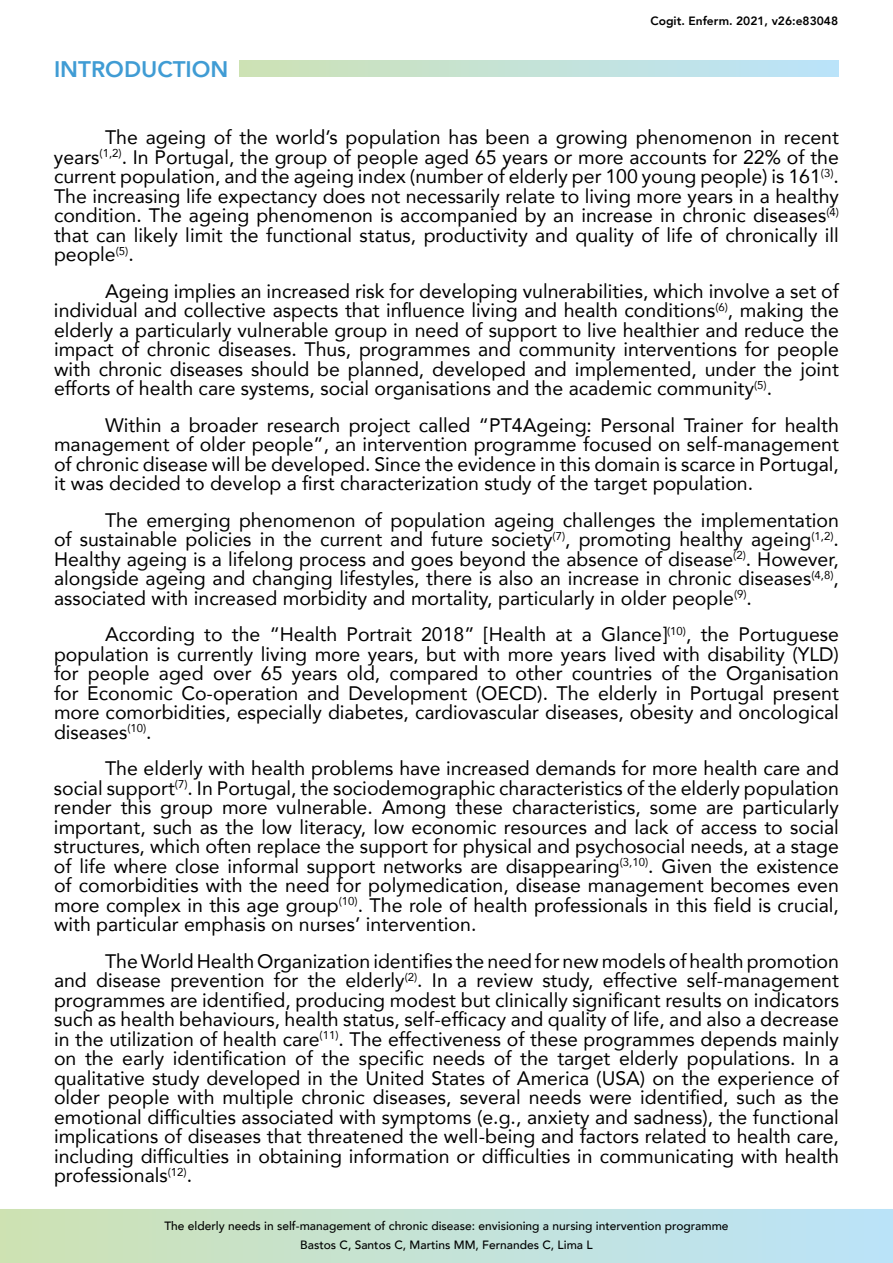
<style>
.page{position:relative;width:893px;height:1263px;background:#fff}
.page>*{position:absolute;margin:0;border:0;box-sizing:border-box;transform-origin:0 0}
.t1{font:800 22.5px "Avenir";color:#409cd4}
.t2{font:19.5px/19.5px "Avenir";color:#000;text-align:justify}
.t3{font:500 12px/18.6px "Avenir";color:#000;text-align:center}
.t4{font:800 12px "Avenir";color:#000}
</style>
<div class="page">
<div style="left:240px;top:60px;width:599px;height:17px;background:linear-gradient(to right,#cee2b5,#bae3fb)"></div>
<svg style="left:0;top:1209px;width:893px;height:54px;background:#c4e2d6"></svg>
<p class="t1" style="left:54px;top:51px;width:176px">INTRODUCTION</p>
<p class="t4" style="left:650px;top:12px;width:189px">Cogit. Enferm. 2021, v26:e83048</p>
<p class="t2" style="left:54px;top:127px;width:786px;text-indent:51px">The ageing of the world’s population has been a growing phenomenon in recent years<sup>(1,2)</sup>. In Portugal, the group of people aged 65 years or more accounts for 22% of the current population, and the ageing index (number of elderly per 100 young people) is 161<sup>(3)</sup>.<br>The increasing life expectancy does not necessarily relate to living more years in a healthy condition. The ageing phenomenon is accompanied by an increase in chronic diseases<sup>(4) </sup>that can likely limit the functional status, productivity and quality of life of chronically ill people<sup>(5)</sup>.</p>
<p class="t2" style="left:54px;top:281px;width:786px;text-indent:51px">Ageing implies an increased risk for developing vulnerabilities, which involve a set of individual and collective aspects that influence living and health conditions<sup>(6)</sup>, making the elderly a particularly vulnerable group in need of support to live healthier and reduce the impact of chronic diseases. Thus, programmes and community interventions for people with chronic diseases should be planned, developed and implemented, under the joint efforts of health care systems, social organisations and the academic community<sup>(5)</sup>.</p>
<p class="t2" style="left:54px;top:415px;width:786px;text-indent:51px">Within a broader research project called “PT4Ageing: Personal Trainer for health management of older people”, an intervention programme focused on self-management of chronic disease will be developed. Since the evidence in this domain is scarce in Portugal, it was decided to develop a first characterization study of the target population.</p>
<p class="t2" style="left:54px;top:510px;width:786px;text-indent:51px">The emerging phenomenon of population ageing challenges the implementation of sustainable policies in the current and future society<sup>(7)</sup>, promoting healthy ageing<sup>(1,2)</sup>.<br>Healthy ageing is a lifelong process and goes beyond the absence of disease<sup>(2)</sup>. However, alongside ageing and changing lifestyles, there is also an increase in chronic diseases<sup>(4,8)</sup>, associated with increased morbidity and mortality, particularly in older people<sup>(9)</sup>.</p>
<p class="t2" style="left:54px;top:624px;width:786px;text-indent:51px">According to the “Health Portrait 2018” [Health at a Glance]<sup>(10)</sup>, the Portuguese population is currently living more years, but with more years lived with disability (YLD) for people aged over 65 years old, compared to other countries of the Organisation for Economic Co-operation and Development (OECD). The elderly in Portugal present more comorbidities, especially diabetes, cardiovascular diseases, obesity and oncological diseases<sup>(10)</sup>.</p>
<p class="t2" style="left:54px;top:758px;width:786px;text-indent:51px">The elderly with health problems have increased demands for more health care and social support<sup>(7)</sup>. In Portugal, the sociodemographic characteristics of the elderly population render this group more vulnerable. Among these characteristics, some are particularly important, such as the low literacy, low economic resources and lack of access to social structures, which often replace the support for physical and psychosocial needs, at a stage of life where close informal support networks are disappearing<sup>(3,10)</sup>. Given the existence of comorbidities with the need for polymedication, disease management becomes even more complex in this age group<sup>(10)</sup>. The role of health professionals in this field is crucial, with particular emphasis on nurses’ intervention.</p>
<p class="t2" style="left:54px;top:951px;width:786px;text-indent:51px">The World Health Organization identifies the need for new models of health promotion and disease prevention for the elderly<sup>(2)</sup>. In a review study, effective self-management programmes are identified, producing modest but clinically significant results on indicators such as health behaviours, health status, self-efficacy and quality of life, and also a decrease in the utilization of health care<sup>(11)</sup>. The effectiveness of these programmes depends mainly on the early identification of the specific needs of the target elderly populations. In a qualitative study developed in the United States of America (USA) on the experience of older people with multiple chronic diseases, several needs were identified, such as the emotional difficulties associated with symptoms (e.g., anxiety and sadness), the functional implications of diseases that threatened the well-being and factors related to health care, including difficulties in obtaining information or difficulties in communicating with health professionals<sup>(12)</sup>.</p>
<p class="t3" style="left:164px;top:1216px;width:566px">The elderly needs in self-management of chronic disease: envisioning a nursing intervention programme<br>Bastos C, Santos C, Martins MM, Fernandes C, Lima L</p>
</div>
